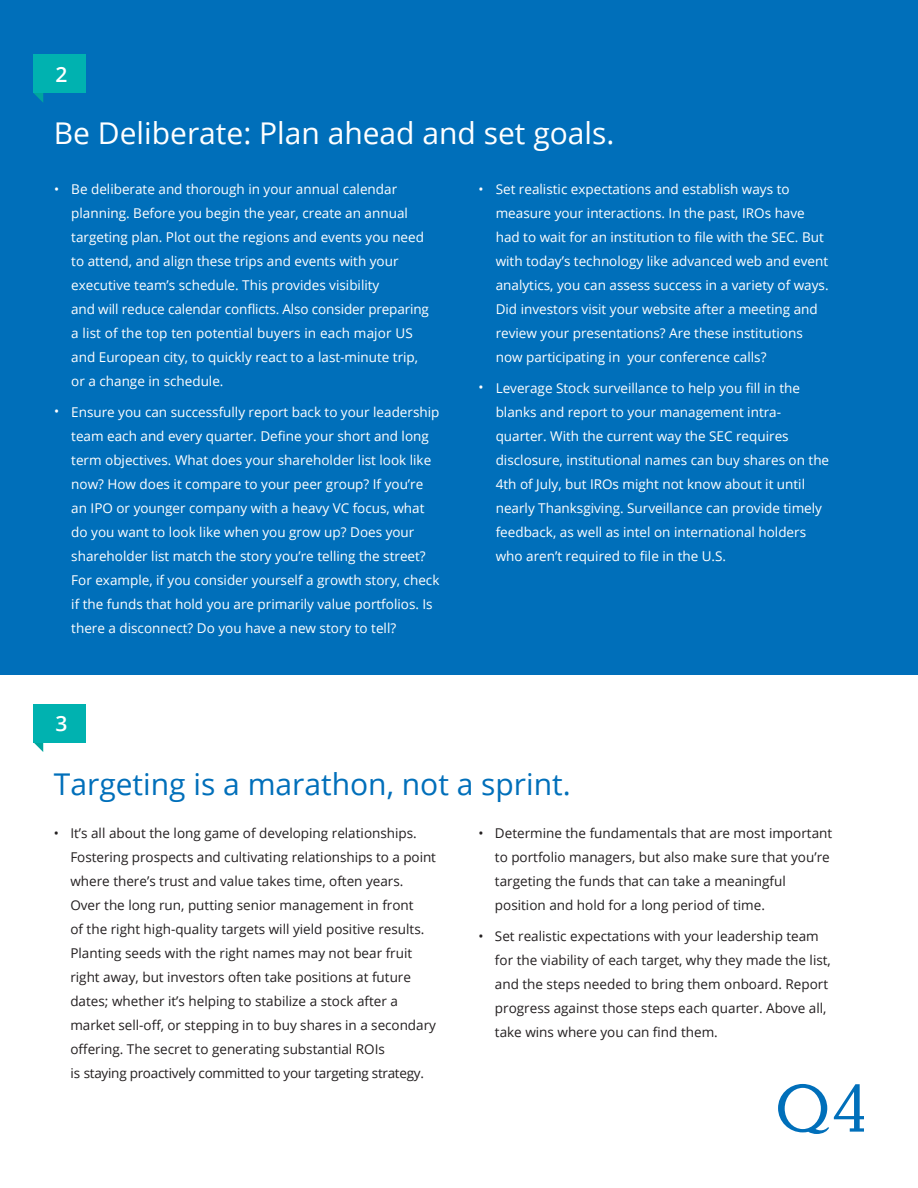
<style>
.page{position:relative;width:918px;height:1188px;background:#fff}
.page>*{position:absolute;margin:0;border:0;box-sizing:border-box;transform-origin:0 0}
.t1{font:30px "Open Sans";color:#fff}
.t2{font:30px "Open Sans";color:#006fba}
.t3{font:600 21px "Open Sans";color:#fff}
.t4{font:13.5px/24px "Open Sans";color:#fff}
.t5{font:13.5px/24px "Open Sans";color:#231f20}
</style>
<div class="page">
<div style="left:0;top:0;width:918px;height:675px;background:#006fba"></div>
<svg style="left:778px;top:1084px;width:86px;height:50px"></svg>
<svg style="left:34px;top:742px;width:9px;height:10px"></svg>
<div style="left:34px;top:704px;width:52px;height:38px;background:#00b2b0"></div>
<svg style="left:34px;top:93px;width:9px;height:9px"></svg>
<div style="left:34px;top:55px;width:52px;height:38px;background:#00b2b0"></div>
<p class="t3" style="left:56px;top:60px;width:13px">2</p>
<p class="t1" style="left:54px;top:113px;width:562px">Be Deliberate: Plan ahead and set goals.</p>
<p class="t4" style="left:54px;top:177px;width:7px">•</p>
<p class="t4" style="left:54px;top:399px;width:7px">•</p>
<p class="t4" style="left:71px;top:177px;width:359px">Be deliberate and thorough in your annual calendar planning. Before you begin the year, create an annual targeting plan. Plot out the regions and events you need to attend, and align these trips and events with your executive team’s schedule. This provides visibility<br>and will reduce calendar conflicts. Also consider preparing a list of the top ten potential buyers in each major US and European city, to quickly react to a last-minute trip, or a change in schedule.</p>
<p class="t4" style="left:71px;top:399px;width:370px">Ensure you can successfully report back to your leadership team each and every quarter. Define your short and long term objectives. What does your shareholder list look like now? How does it compare to your peer group? If you’re an IPO or younger company with a heavy VC focus, what do you want to look like when you grow up? Does your shareholder list match the story you’re telling the street?<br>For example, if you consider yourself a growth story, check if the funds that hold you are primarily value portfolios. Is there a disconnect? Do you have a new story to tell?</p>
<p class="t3" style="left:56px;top:709px;width:13px">3</p>
<p class="t4" style="left:478px;top:177px;width:7px">•</p>
<p class="t4" style="left:478px;top:375px;width:7px">•</p>
<p class="t4" style="left:496px;top:177px;width:334px">Set realistic expectations and establish ways to measure your interactions. In the past, IROs have had to wait for an institution to file with the SEC. But with today’s technology like advanced web and event analytics, you can assess success in a variety of ways.<br>Did investors visit your website after a meeting and review your presentations? Are these institutions now participating in your conference calls?</p>
<p class="t4" style="left:496px;top:375px;width:335px">Leverage Stock surveillance to help you fill in the blanks and report to your management intra&shy;quarter. With the current way the SEC requires disclosure, institutional names can buy shares on the 4th of July, but IROs might not know about it until nearly Thanksgiving. Surveillance can provide timely feedback, as well as intel on international holders who aren’t required to file in the U.S.</p>
<p class="t2" style="left:54px;top:764px;width:518px">Targeting is a marathon, not a sprint.</p>
<p class="t5" style="left:70px;top:821px;width:367px;text-indent:-16px">• It’s all about the long game of developing relationships.<br>Fostering prospects and cultivating relationships to a point where there’s trust and value takes time, often years.<br>Over the long run, putting senior management in front<br>of the right high-quality targets will yield positive results.<br>Planting seeds with the right names may not bear fruit right away, but investors often take positions at future dates; whether it’s helping to stabilize a stock after a market sell-off, or stepping in to buy shares in a secondary offering. The secret to generating substantial ROIs<br>is staying proactively committed to your targeting strategy.</p>
<p class="t5" style="left:495px;top:821px;width:339px;text-indent:-16px">• Determine the fundamentals that are most important to portfolio managers, but also make sure that you’re targeting the funds that can take a meaningful position and hold for a long period of time.</p>
<p class="t5" style="left:495px;top:924px;width:338px;text-indent:-16px">• Set realistic expectations with your leadership team for the viability of each target, why they made the list, and the steps needed to bring them onboard. Report progress against those steps each quarter. Above all, take wins where you can find them.</p>
</div>
